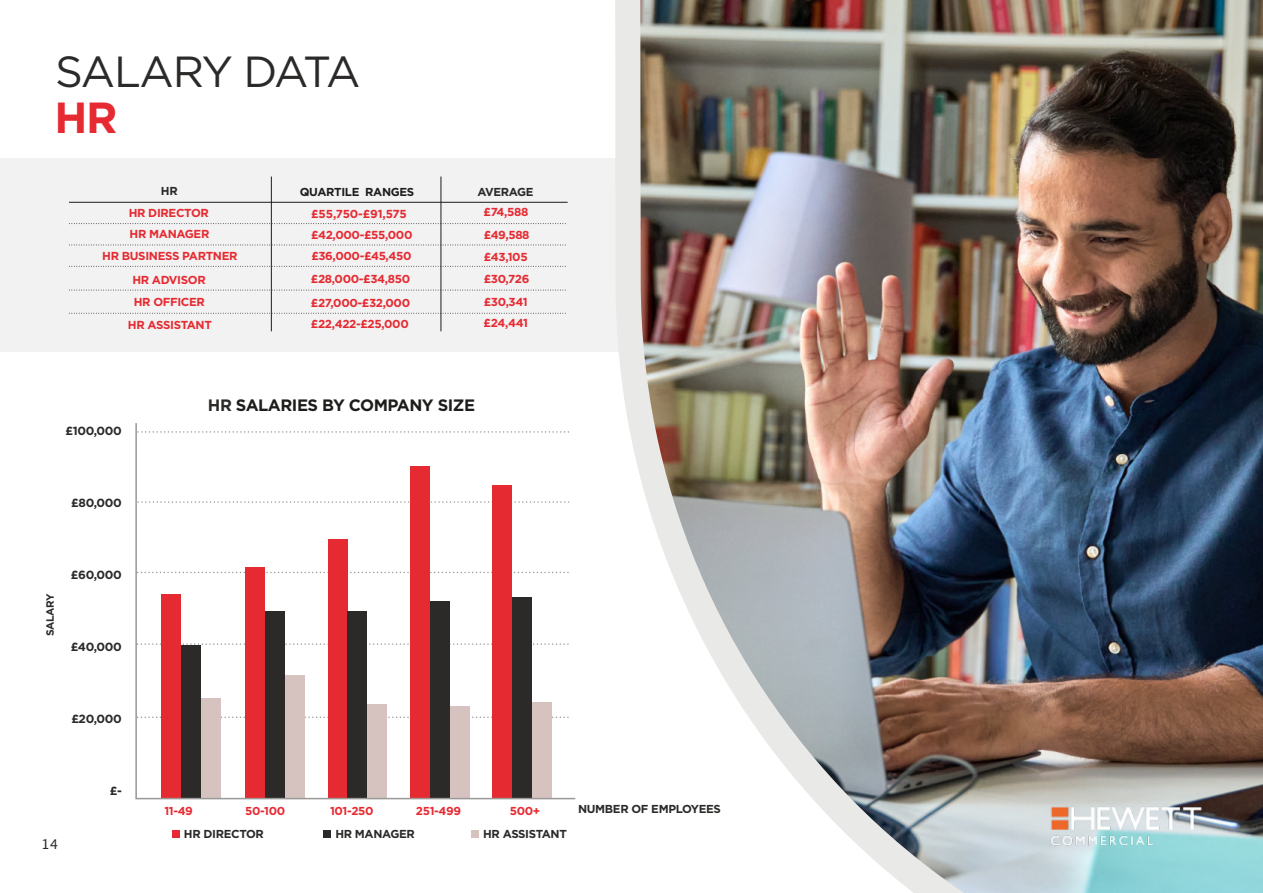
<style>
.page{position:relative;width:1263px;height:893px;background:#fff}
.page>*{position:absolute;margin:0;border:0;box-sizing:border-box;transform-origin:0 0}
.t1{font:43.5px "Gotham";letter-spacing:-.05em;color:#2c2a29}
.t2{font:700 43.5px "Gotham";color:#e62a32}
.t3{font:700 16.5px "Gotham";letter-spacing:-.03em;color:#1d1d1b}
.t4{font:13.5px "Lucida Grande";color:#2e2929}
.t5{font:700 11.85px "Gotham";letter-spacing:-.03em;color:#2c2a29}
.t6{font:700 11.55px/21px "Gotham";letter-spacing:-.03em;color:#e62a32}
.t7{font:700 11.55px "Gotham";letter-spacing:-.03em;color:#2c2a29}
.t8{font:700 11.55px "Gotham";letter-spacing:-.03em;color:#1d1d1b}
.t9{font:700 10.5px "Gotham";letter-spacing:-.03em;color:#2c2a29}
.s1{color:#2c2a29}
</style>
<div class="page">
<div style="left:0;top:158px;width:1210px;height:193px;background:#f2f2f2"></div>
<svg style="left:615px;top:0;width:25px;height:475px;fill:#e9e9e8"></svg>
<img style="left:640px;top:0;width:623px;height:893px">
<img style="left:1047px;top:806px;width:155px;height:41px">
<svg style="left:1262px;top:169px;width:1px;height:195px"></svg>
<hr style="left:271px;top:177px;width:1px;height:154px;background:#1d1d1b">
<hr style="left:69px;top:202px;width:499px;height:1px;background:#1d1d1b">
<svg style="left:69px;top:223px;width:497px;height:1px"></svg>
<svg style="left:69px;top:244px;width:497px;height:1px"></svg>
<svg style="left:69px;top:266px;width:497px;height:1px"></svg>
<svg style="left:69px;top:290px;width:497px;height:1px"></svg>
<svg style="left:69px;top:313px;width:497px;height:1px"></svg>
<hr style="left:440px;top:177px;width:1px;height:154px;background:#1d1d1b">
<svg style="left:138px;top:572px;width:431px;height:1px"></svg>
<svg style="left:138px;top:643px;width:431px;height:2px"></svg>
<hr style="left:135px;top:423px;width:2px;height:375px;background:#999998">
<svg style="left:138px;top:716px;width:431px;height:2px"></svg>
<svg style="left:138px;top:431px;width:431px;height:2px"></svg>
<svg style="left:138px;top:501px;width:432px;height:2px"></svg>
<div style="left:161px;top:594px;width:20px;height:204px;background:#e62a32"></div>
<div style="left:181px;top:645px;width:20px;height:154px;background:#2c2a29"></div>
<div style="left:201px;top:698px;width:20px;height:100px;background:#d6c2bf"></div>
<div style="left:245px;top:567px;width:20px;height:231px;background:#e62a32"></div>
<div style="left:265px;top:611px;width:20px;height:188px;background:#2c2a29"></div>
<div style="left:285px;top:675px;width:20px;height:123px;background:#d6c2bf"></div>
<div style="left:328px;top:540px;width:19px;height:258px;background:#e62a32"></div>
<div style="left:347px;top:611px;width:20px;height:187px;background:#2c2a29"></div>
<div style="left:367px;top:705px;width:20px;height:93px;background:#d6c2bf"></div>
<div style="left:410px;top:466px;width:20px;height:332px;background:#e62a32"></div>
<div style="left:430px;top:601px;width:20px;height:197px;background:#2c2a29"></div>
<div style="left:450px;top:706px;width:20px;height:92px;background:#d6c2bf"></div>
<div style="left:492px;top:485px;width:20px;height:314px;background:#e62a32"></div>
<div style="left:512px;top:597px;width:20px;height:201px;background:#2c2a29"></div>
<div style="left:532px;top:703px;width:20px;height:96px;background:#d6c2bf"></div>
<hr style="left:135px;top:798px;width:440px;height:1px;background:#999998">
<div style="left:172px;top:830px;width:8px;height:7px;background:#e62a32"></div>
<div style="left:323px;top:830px;width:8px;height:7px;background:#2c2a29"></div>
<div style="left:471px;top:830px;width:8px;height:7px;background:#d6c2bf"></div>
<h1 class="t1" style="left:55px;top:53px;width:307px">SALARY DATA</h1>
<h1 class="t2" style="left:54px;top:99px;width:65px">HR</h1>
<p class="t7" style="left:161px;top:186px;width:18px">HR</p>
<p class="t7" style="left:478px;top:186px;width:58px">AVERAGE</p>
<p class="t8" style="left:300px;top:187px;width:116px">QUARTILE RANGES</p>
<p class="t6" style="left:129px;top:203px;width:82px">HR DIRECTOR</p>
<p class="t6" style="left:102px;top:224px;width:137px;line-height:21.9px;text-align:center">HR MANAGER<br>HR BUSINESS PARTNER</p>
<p class="t6" style="left:132px;top:270px;width:75px">HR ADVISOR</p>
<p class="t6" style="left:484px;top:202px;width:48px;line-height:22.2px">£74,588 £49,588</p>
<p class="t6" style="left:484px;top:269px;width:47px">£30,726</p>
<p class="t6" style="left:311px;top:204px;width:103px">£55,750-£91,575 £42,000-£55,000</p>
<p class="t6" style="left:311px;top:269px;width:101px">£28,000-£34,850</p>
<p class="t6" style="left:311px;top:246px;width:102px">£36,000-£45,450</p>
<p class="t6" style="left:484px;top:247px;width:45px">£43,105</p>
<p class="t6" style="left:134px;top:292px;width:73px">HR OFFICER</p>
<p class="t6" style="left:311px;top:293px;width:101px">£27,000-£32,000</p>
<p class="t6" style="left:484px;top:292px;width:45px">£30,341</p>
<p class="t6" style="left:128px;top:315px;width:86px">HR ASSISTANT</p>
<p class="t6" style="left:311px;top:314px;width:99px">£22,422-£25,000</p>
<p class="t6" style="left:484px;top:313px;width:46px">£24,441</p>
<p class="t5" style="left:65px;top:425px;width:58px">£100,000</p>
<p class="t5" style="left:71px;top:497px;width:52px">£80,000</p>
<p class="t9" style="left:45px;top:636px;width:44px;rotate:-90deg">SALARY</p>
<p class="t5" style="left:71px;top:569px;width:52px">£60,000</p>
<p class="t5" style="left:71px;top:641px;width:53px">£40,000</p>
<p class="t5" style="left:71px;top:713px;width:52px">£20,000</p>
<p class="t4" style="left:41px;top:837px;width:19px">14</p>
<p class="t5" style="left:110px;top:785px;width:14px">£-</p>
<h2 class="t3" style="left:208px;top:398px;width:269px"><span class="s1">HR</span> SALARIES BY COMPANY SIZE</h2>
<p class="t6" style="left:164px;top:801px;width:30px">11-49</p>
<p class="t6" style="left:245px;top:801px;width:42px">50-100</p>
<p class="t6" style="left:330px;top:801px;width:45px">101-250</p>
<p class="t6" style="left:416px;top:801px;width:47px">251-499</p>
<p class="t6" style="left:510px;top:801px;width:32px">500+</p>
<p class="t7" style="left:184px;top:828px;width:81px">HR DIRECTOR</p>
<p class="t7" style="left:335px;top:828px;width:81px">HR MANAGER</p>
<p class="t7" style="left:483px;top:828px;width:85px">HR ASSISTANT</p>
<p class="t7" style="left:578px;top:804px;width:144px">NUMBER OF EMPLOYEES</p>
</div>
